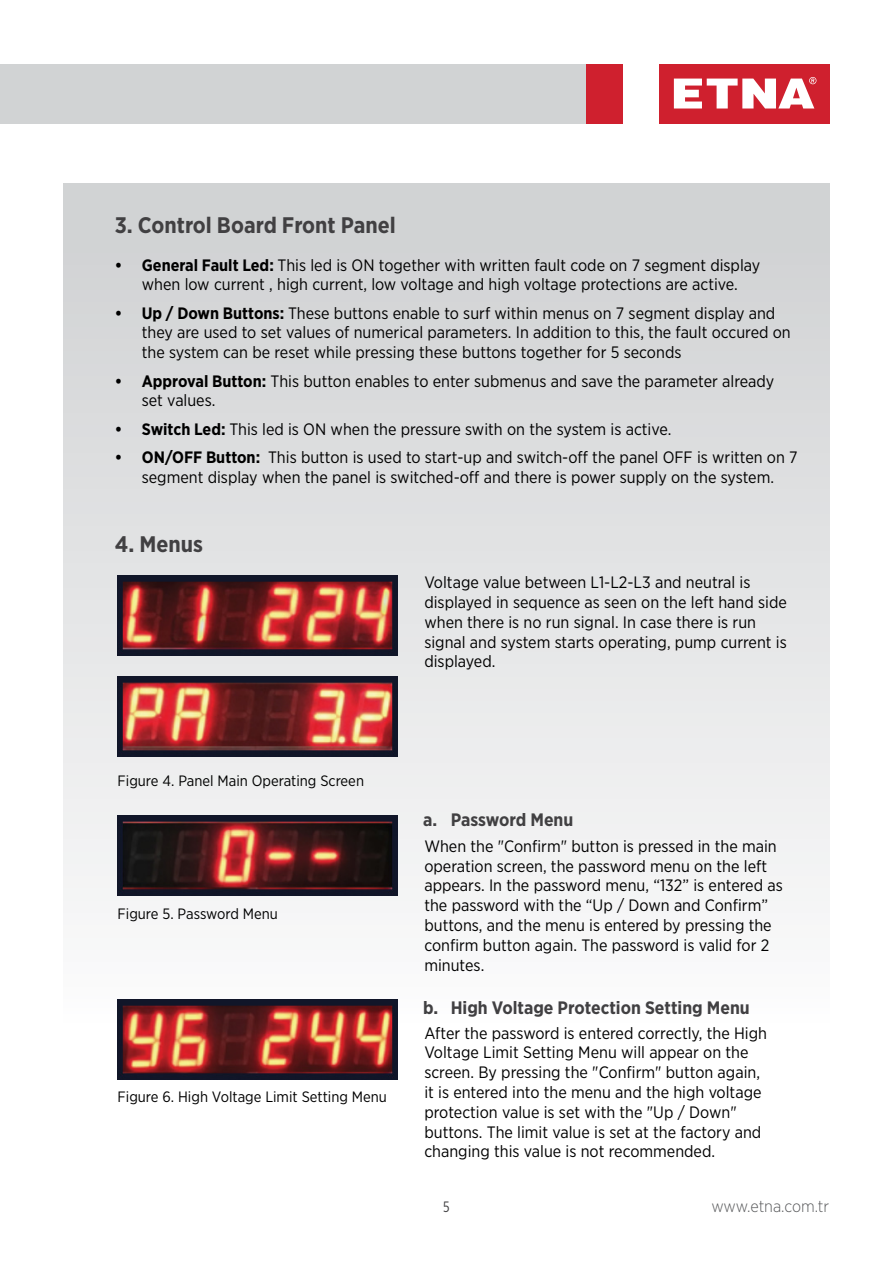
<style>
.page{position:relative;width:893px;height:1263px;background:#fff}
.page>*{position:absolute;margin:0;border:0;box-sizing:border-box;transform-origin:0 0}
.t1{font:700 22.5px "Gotham Narrow";color:#414042}
.t2{font:700 18px "Gotham Narrow";color:#414042}
.t3{font:16.5px/19.8px "Gotham Narrow";color:#000}
.t4{font:300 16.5px "Gotham Narrow";color:#58595b}
.t5{font:15px "Gotham Narrow";color:#000}
.t6{font:15px "Gotham X Narrow";color:#414042}
.s1{font-weight:700}
</style>
<div class="page">
<div style="left:0;top:64px;width:587px;height:59px;background:#d1d3d4"></div>
<div style="left:587px;top:64px;width:36px;height:59px;background:#cf202e"></div>
<div style="left:659px;top:64px;width:170px;height:59px;background:#cf202e"></div>
<svg style="left:674px;top:77px;width:142px;height:32px"></svg>
<div style="left:64px;top:183px;width:765px;height:1016px;background:linear-gradient(to bottom,#cfd0d2,#fff)"></div>
<img style="left:118px;top:575px;width:280px;height:80px">
<img style="left:118px;top:676px;width:280px;height:80px">
<img style="left:118px;top:999px;width:280px;height:80px">
<img style="left:118px;top:815px;width:280px;height:80px">
<h1 class="t1" style="left:115px;top:210px;width:282px">3. Control Board Front Panel</h1>
<p class="t3" style="left:115px;top:254px;width:647px;text-align:center"><span class="s1">• General Fault Led:</span> This led is ON together with written fault code on 7 segment display when low current , high current, low voltage and high voltage protections are active.</p>
<p class="t3" style="left:142px;top:303px;width:650px;text-indent:-27px"><span class="s1">• Up / Down Buttons:</span> These buttons enable to surf within menus on 7 segment display and they are used to set values of numerical parameters. In addition to this, the fault occured on the system can be reset while pressing these buttons together for 5 seconds</p>
<p class="t3" style="left:142px;top:370px;width:634px;text-indent:-27px"><span class="s1">• Approval Button:</span> This button enables to enter submenus and save the parameter already set values.</p>
<p class="t3" style="left:115px;top:419px;width:558px"><span class="s1">• Switch Led:</span> This led is ON when the pressure swith on the system is active.</p>
<p class="t3" style="left:115px;top:447px;width:684px;text-align:center"><span class="s1">• ON/OFF Button:</span> This button is used to start-up and switch-off the panel OFF is written on 7 segment display when the panel is switched-off and there is power supply on the system.</p>
<h1 class="t1" style="left:115px;top:529px;width:90px">4. Menus</h1>
<p class="t3" style="left:424px;top:572px;width:364px">Voltage value between L1-L2-L3 and neutral is displayed in sequence as seen on the left hand side when there is no run signal. In case there is run signal and system starts operating, pump current is displayed.</p>
<p class="t5" style="left:118px;top:771px;width:248px">Figure 4. Panel Main Operating Screen</p>
<p class="t5" style="left:118px;top:905px;width:162px">Figure 5. Password Menu</p>
<p class="t5" style="left:118px;top:1087px;width:271px">Figure 6. High Voltage Limit Setting Menu</p>
<p class="t2" style="left:423px;top:808px;width:152px">a. Password Menu</p>
<p class="t3" style="left:424px;top:836px;width:360px">When the "Confirm" button is pressed in the main operation screen, the password menu on the left appears. In the password menu, “132” is entered as the password with the “Up / Down and Confirm” buttons, and the menu is entered by pressing the confirm button again. The password is valid for 2 minutes.</p>
<p class="t2" style="left:423px;top:996px;width:328px">b. High Voltage Protection Setting Menu</p>
<p class="t3" style="left:424px;top:1022px;width:344px">After the password is entered correctly, the High Voltage Limit Setting Menu will appear on the screen. By pressing the "Confirm" button again, it is entered into the menu and the high voltage protection value is set with the "Up / Down" buttons. The limit value is set at the factory and changing this value is not recommended.</p>
<p class="t6" style="left:443px;top:1197px;width:8px">5</p>
<p class="t4" style="left:711px;top:1196px;width:119px">www.etna.com.tr</p>
</div>
